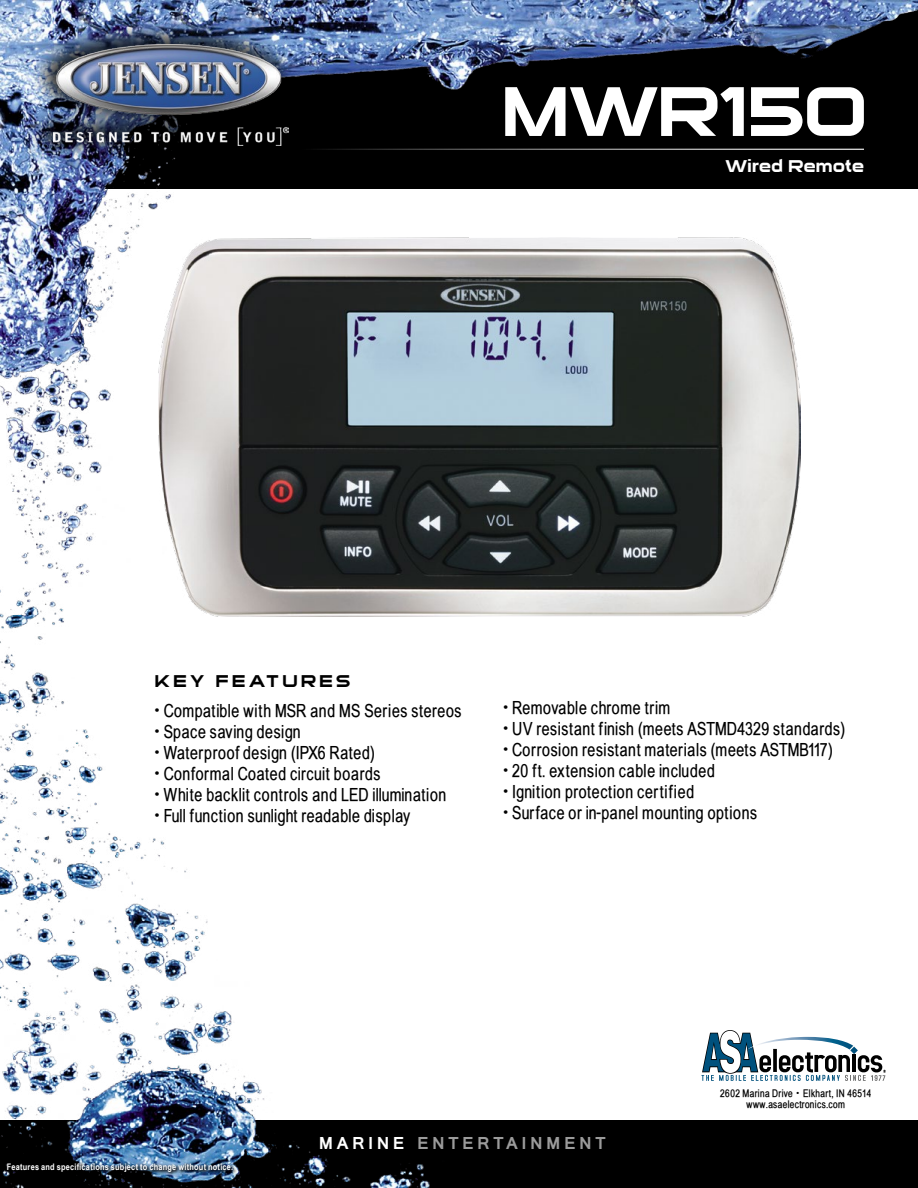
<style>
.page{position:relative;width:918px;height:1188px;background:#fff}
.page>*{position:absolute;margin:0;border:0;box-sizing:border-box;transform-origin:0 0}
.t1{font:67.5px "STOMP Sui Generis";letter-spacing:.005em;color:#fff}
.t2{font:700 18.75px "Vrinda";letter-spacing:.185em;color:#9b9b9b}
.t3{font:18px "Babel Sans";letter-spacing:.035em;color:#000}
.t4{font:16.5px "STOMP Sui Generis";letter-spacing:.215em;color:#000}
.t5{font:16.5px "STOMP Sui Generis";letter-spacing:.015em;color:#fff}
.t6{font:700 10.5px/11.2px "Babel Sans";letter-spacing:.02em;color:#000;text-align:center}
.t7{font:700 9px "Arial Narrow";letter-spacing:.025em;color:#fff}
.s1{color:#fff}
</style>
<div class="page">
<div style="left:0;top:1120px;width:918px;height:68px;background:#000"></div>
<img style="left:0;top:0;width:918px;height:617px">
<img style="left:0;top:519px;width:544px;height:669px">
<hr style="left:299px;top:149px;width:565px;height:1px;background:#fff">
<div style="left:28px;top:21px;width:276px;height:142px;background:#000;opacity:.8"></div>
<img style="left:54px;top:45px;width:235px;height:101px">
<div style="left:5px;top:1162px;width:232px;height:14px;background:#000;opacity:.75"></div>
<img style="left:159px;top:237px;width:641px;height:379px">
<svg style="left:701px;top:1030px;width:185px;height:51px"></svg>
<h1 class="t1" style="left:502px;top:76px;width:366px">MWR150</h1>
<p class="t5" style="left:726px;top:158px;width:140px">Wired Remote</p>
<p class="t4" style="left:155px;top:673px;width:197px">KEY FEATURES</p>
<p class="t3" style="left:155px;top:700px;width:308px">• Compatible with MSR and MS Series stereos</p>
<p class="t3" style="left:155px;top:721px;width:147px">• Space saving design</p>
<p class="t3" style="left:155px;top:742px;width:221px">• Waterproof design (IPX6 Rated)</p>
<p class="t3" style="left:155px;top:763px;width:227px">• Conformal Coated circuit boards</p>
<p class="t3" style="left:155px;top:784px;width:293px">• White backlit controls and LED illumination</p>
<p class="t3" style="left:155px;top:805px;width:257px">• Full function sunlight readable display</p>
<p class="t3" style="left:503px;top:697px;width:168px">• Removable chrome trim</p>
<p class="t3" style="left:503px;top:718px;width:343px">• UV resistant finish (meets ASTMD4329 standards)</p>
<p class="t3" style="left:503px;top:739px;width:330px">• Corrosion resistant materials (meets ASTMB117)</p>
<p class="t3" style="left:503px;top:760px;width:213px">• 20 ft. extension cable included</p>
<p class="t3" style="left:503px;top:781px;width:192px">• Ignition protection certified</p>
<p class="t3" style="left:503px;top:802px;width:255px">• Surface or in-panel mounting options</p>
<p class="t6" style="left:720px;top:1088px;width:153px">2602 Marina Drive • Elkhart, IN 46514 www.asaelectronics.com</p>
<p class="t7" style="left:7px;top:1160px;width:228px">Features and specifications subject to change without notice.</p>
<p class="t2" style="left:319px;top:1131px;width:289px"><span class="s1">MARINE</span> ENTERTAINMENT</p>
</div>
